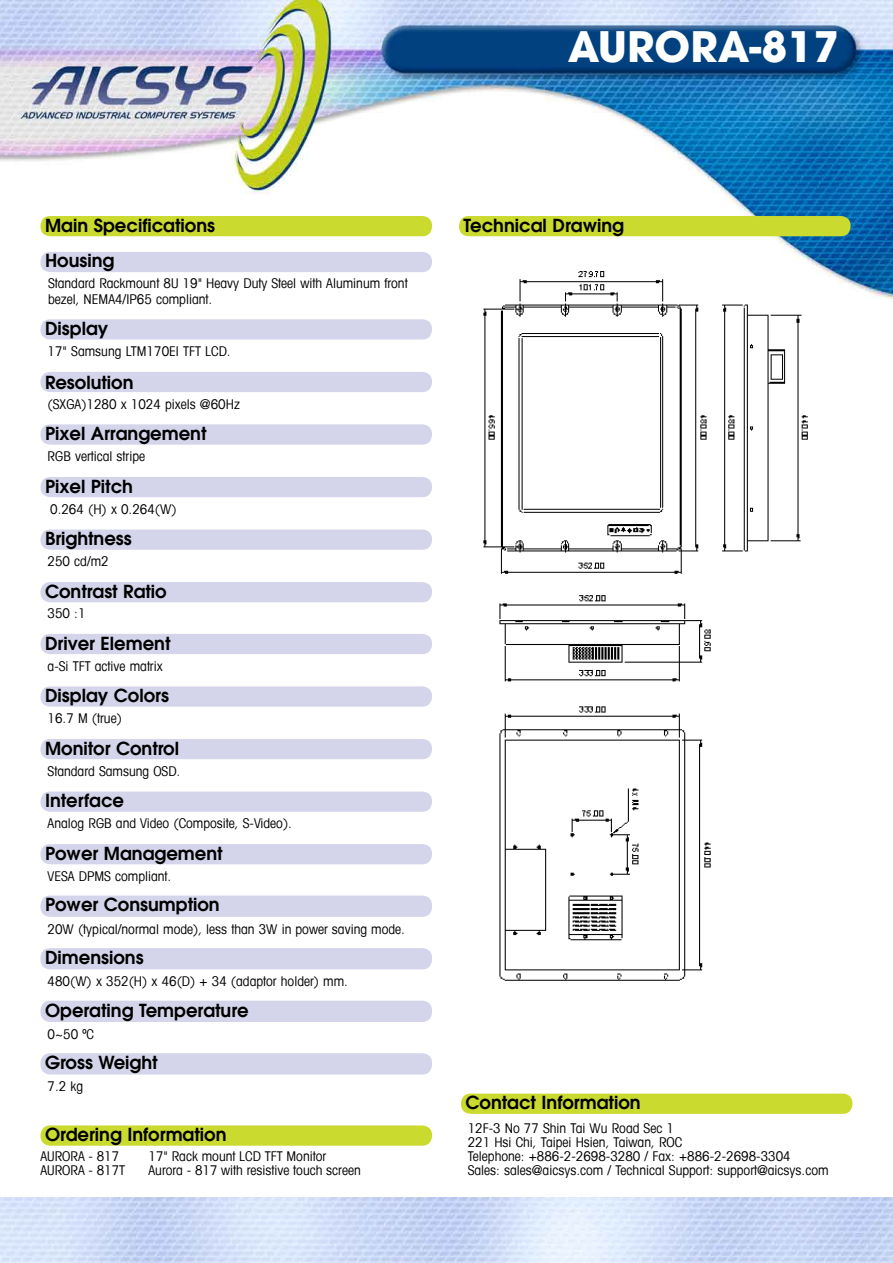
<style>
.page{position:relative;width:893px;height:1263px;background:#fff}
.page>*{position:absolute;margin:0;border:0;box-sizing:border-box;transform-origin:0 0}
.t1{font:700 42px "Avant Garde";color:#fff}
.t2{font:600 18px "Avant Garde";color:#000}
.t3{font:condensed 13.5px/14.2px "Avant Garde";color:#000}
</style>
<div class="page">
<img style="left:0;top:0;width:893px;height:299px">
<img style="left:0;top:1198px;width:893px;height:65px">
<div style="left:40px;top:216px;width:392px;height:20px;background:#cada2e"></div>
<div style="left:40px;top:252px;width:392px;height:20px;background:#d4d5ea"></div>
<svg style="left:40px;top:319px;width:392px;height:21px;background:#d5d6ea"></svg>
<div style="left:40px;top:372px;width:392px;height:20px;background:#d4d5ea"></div>
<svg style="left:40px;top:424px;width:392px;height:21px;background:#d5d6ea"></svg>
<div style="left:40px;top:477px;width:392px;height:20px;background:#d4d5ea"></div>
<svg style="left:40px;top:529px;width:392px;height:21px;background:#d5d6ea"></svg>
<div style="left:40px;top:582px;width:392px;height:20px;background:#d4d5ea"></div>
<div style="left:40px;top:634px;width:392px;height:20px;background:#d4d5ea"></div>
<svg style="left:40px;top:686px;width:392px;height:21px;background:#d5d6ea"></svg>
<div style="left:40px;top:739px;width:392px;height:20px;background:#d4d5ea"></div>
<svg style="left:40px;top:791px;width:392px;height:21px;background:#d5d6ea"></svg>
<div style="left:40px;top:844px;width:392px;height:20px;background:#d4d5ea"></div>
<div style="left:40px;top:895px;width:392px;height:22px;background:#d4d5ea"></div>
<div style="left:40px;top:948px;width:392px;height:21px;background:#d4d5ea"></div>
<div style="left:40px;top:1001px;width:392px;height:21px;background:#d4d5ea"></div>
<div style="left:40px;top:1053px;width:392px;height:21px;background:#d4d5ea"></div>
<svg style="left:40px;top:1125px;width:392px;height:21px;background:#ccdb37"></svg>
<svg style="left:461px;top:1093px;width:391px;height:21px;background:#ccdb37"></svg>
<div style="left:459px;top:216px;width:391px;height:20px;background:#cada2e"></div>
<img style="left:473px;top:270px;width:340px;height:304px">
<img style="left:499px;top:595px;width:212px;height:386px">
<p class="t1" style="left:568px;top:19px;width:273px">AURORA-817</p>
<p class="t2" style="left:45px;top:213px;width:172px">Main Specifications</p>
<p class="t2" style="left:45px;top:249px;width:71px">Housing</p>
<p class="t3" style="left:48px;top:275px;width:361px;line-height:15.6px">Standard Rackmount 8U 19" Heavy Duty Steel with Aluminum front bezel, NEMA4/IP65 compliant.</p>
<p class="t2" style="left:45px;top:317px;width:65px">Display</p>
<p class="t3" style="left:48px;top:344px;width:185px">17" Samsung LTM170EI TFT LCD.</p>
<p class="t2" style="left:45px;top:371px;width:90px">Resolution</p>
<p class="t3" style="left:48px;top:396px;width:194px">(SXGA)1280 x 1024 pixels @60Hz</p>
<p class="t2" style="left:45px;top:422px;width:163px">Pixel Arrangement</p>
<p class="t3" style="left:48px;top:449px;width:99px">RGB vertical stripe</p>
<p class="t2" style="left:45px;top:474px;width:89px">Pixel Pitch</p>
<p class="t3" style="left:50px;top:502px;width:128px">0.264 (H) x 0.264(W)</p>
<p class="t2" style="left:45px;top:527px;width:88px">Brightness</p>
<p class="t3" style="left:48px;top:554px;width:63px">250 cd/m2</p>
<p class="t2" style="left:45px;top:580px;width:123px">Contrast Ratio</p>
<p class="t3" style="left:48px;top:606px;width:39px">350 :1</p>
<p class="t2" style="left:45px;top:631px;width:127px">Driver Element</p>
<p class="t3" style="left:48px;top:658px;width:117px">a-Si TFT active matrix</p>
<p class="t2" style="left:45px;top:684px;width:125px">Display Colors</p>
<p class="t3" style="left:48px;top:711px;width:76px">16.7 M (true)</p>
<p class="t2" style="left:45px;top:736px;width:136px">Monitor Control</p>
<p class="t3" style="left:48px;top:764px;width:134px">Standard Samsung OSD.</p>
<p class="t2" style="left:45px;top:789px;width:81px">Interface</p>
<p class="t3" style="left:48px;top:816px;width:246px">Analog RGB and Video (Composite, S-Video).</p>
<p class="t2" style="left:45px;top:841px;width:179px">Power Management</p>
<p class="t3" style="left:48px;top:869px;width:125px">VESA DPMS compliant.</p>
<p class="t2" style="left:45px;top:893px;width:176px">Power Consumption</p>
<p class="t3" style="left:48px;top:921px;width:359px">20W (typical/normal mode), less than 3W in power saving mode.</p>
<p class="t2" style="left:45px;top:945px;width:100px">Dimensions</p>
<p class="t3" style="left:48px;top:974px;width:302px">480(W) x 352(H) x 46(D) + 34 (adaptor holder) mm.</p>
<p class="t2" style="left:45px;top:998px;width:205px">Operating Temperature</p>
<p class="t3" style="left:48px;top:1026px;width:48px">0~50 ºC</p>
<p class="t2" style="left:45px;top:1051px;width:114px">Gross Weight</p>
<p class="t3" style="left:48px;top:1079px;width:37px">7.2 kg</p>
<p class="t2" style="left:45px;top:1123px;width:183px">Ordering Information</p>
<p class="t3" style="left:40px;top:1148px;width:80px">AURORA - 817</p>
<p class="t3" style="left:148px;top:1148px;width:179px">17" Rack mount LCD TFT Monitor</p>
<p class="t3" style="left:40px;top:1163px;width:86px">AURORA - 817T</p>
<p class="t3" style="left:148px;top:1163px;width:214px">Aurora - 817 with resistive touch screen</p>
<p class="t2" style="left:464px;top:213px;width:162px">Technical Drawing</p>
<p class="t2" style="left:465px;top:1091px;width:177px">Contact Information</p>
<p class="t3" style="left:468px;top:1120px;width:362px">12F-3 No 77 Shin Tai Wu Road Sec 1<br>221 Hsi Chi, Taipei Hsien, Taiwan, ROC<br>Telephone: +886-2-2698-3280 / Fax: +886-2-2698-3304<br>Sales: sales@aicsys.com / Technical Support: support@aicsys.com</p>
</div>
